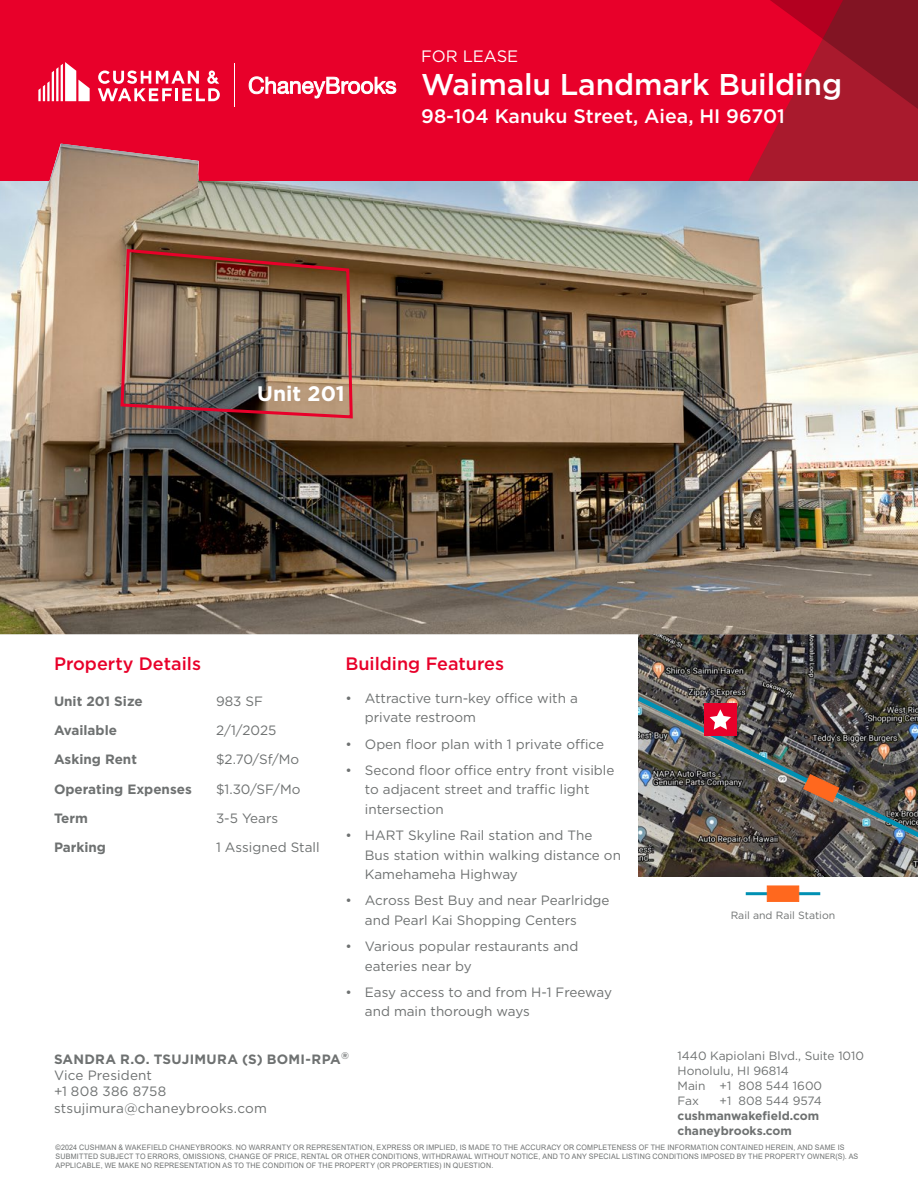
<style>
.page{position:relative;width:918px;height:1188px;background:#fff}
.page>*{position:absolute;margin:0;border:0;box-sizing:border-box;transform-origin:0 0}
.t1{font:500 30px "Gotham";letter-spacing:-.005em;color:#fff}
.t2{font:700 21px "Gotham";color:#fff}
.t3{font:500 19.5px "Gotham";color:#fff}
.t4{font:500 18px "Gotham";color:#e8002a}
.t5{font:16.5px "Gotham";color:#fff}
.t6{font:13.5px/19.5px "Gotham";color:#6e7171}
.t7{font:700 13.5px "Gotham";color:#6e7171}
.t8{font:12px/15px "Gotham";color:#6e7171}
.t9{font:700 12px/15px "Gotham";color:#6e7171}
.t10{font:10.5px "Gotham";color:#6e7171}
.t11{font:7.5px/9px "Arial";letter-spacing:.025em;color:#6e7171;scale:.95 1}
.s1{font-weight:700}
</style>
<div class="page">
<div style="left:0;top:0;width:918px;height:181px;background:#e8002a"></div>
<svg style="left:767px;top:0;width:151px;height:144px"></svg>
<hr style="left:234px;top:64px;width:1px;height:43px;background:#fff">
<svg style="left:38px;top:62px;width:52px;height:39px"></svg>
<svg style="left:98px;top:70px;width:122px;height:31px"></svg>
<svg style="left:248px;top:76px;width:149px;height:23px"></svg>
<img style="left:638px;top:634px;width:280px;height:242px">
<img style="left:0;top:144px;width:918px;height:490px">
<img style="left:638px;top:693px;width:280px;height:172px">
<div style="left:704px;top:703px;width:32px;height:33px;background:#e8002a"></div>
<svg style="left:710px;top:709px;width:21px;height:21px"></svg>
<svg style="left:803px;top:774px;width:37px;height:29px"></svg>
<hr style="left:746px;top:892px;width:74px;height:3px;background:#0090b3">
<div style="left:767px;top:886px;width:32px;height:16px;background:#ff681e;border:1px solid #ff681e"></div>
<img style="left:119px;top:247px;width:235px;height:173px">
<svg style="left:398px;top:283px;width:44px;height:12px"></svg>
<p class="t5" style="left:421px;top:45px;width:99px">FOR LEASE</p>
<h1 class="t1" style="left:421px;top:65px;width:422px">Waimalu Landmark Building</h1>
<h3 class="t3" style="left:421px;top:104px;width:365px">98-104 Kanuku Street, Aiea, HI 96701</h3>
<h2 class="t2" style="left:257px;top:380px;width:89px">Unit 201</h2>
<h3 class="t4" style="left:54px;top:652px;width:149px">Property Details</h3>
<p class="t7" style="left:54px;top:692px;width:90px">Unit 201 Size</p>
<p class="t6" style="left:216px;top:691px;width:49px">983 SF</p>
<p class="t7" style="left:54px;top:721px;width:65px">Available</p>
<p class="t6" style="left:216px;top:720px;width:62px">2/1/2025</p>
<p class="t7" style="left:54px;top:751px;width:84px">Asking Rent</p>
<p class="t6" style="left:216px;top:750px;width:85px">$2.70/Sf/Mo</p>
<p class="t7" style="left:54px;top:780px;width:139px">Operating Expenses</p>
<p class="t6" style="left:216px;top:779px;width:86px">$1.30/SF/Mo</p>
<p class="t7" style="left:54px;top:809px;width:36px">Term</p>
<p class="t6" style="left:216px;top:808px;width:64px">3-5 Years</p>
<p class="t7" style="left:54px;top:838px;width:54px">Parking</p>
<p class="t6" style="left:216px;top:837px;width:105px">1 Assigned Stall</p>
<h3 class="t4" style="left:345px;top:652px;width:160px">Building Features</h3>
<p class="t6" style="left:365px;top:688px;width:215px;text-indent:-19px">• Attractive turn-key office with a private restroom</p>
<p class="t6" style="left:345px;top:734px;width:260px">• Open floor plan with 1 private office</p>
<p class="t6" style="left:365px;top:760px;width:251px;text-indent:-19px">• Second floor office entry front visible to adjacent street and traffic light intersection</p>
<p class="t6" style="left:365px;top:825px;width:258px;text-indent:-19px">• HART Skyline Rail station and The<br>Bus station within walking distance on<br>Kamehameha Highway</p>
<p class="t6" style="left:365px;top:891px;width:246px;text-indent:-19px">• Across Best Buy and near Pearlridge and Pearl Kai Shopping Centers</p>
<p class="t6" style="left:365px;top:936px;width:215px;text-indent:-19px">• Various popular restaurants and eateries near by</p>
<p class="t6" style="left:365px;top:982px;width:249px;text-indent:-19px">• Easy access to and from H-1 Freeway and main thorough ways</p>
<p class="t6" style="left:54px;top:1051px;width:296px;line-height:16.2px"><span class="s1">SANDRA R.O. TSUJIMURA (S) BOMI-RPA</span><sup>®<br></sup>Vice President<br>+1 808 386 8758 stsujimura@chaneybrooks.com</p>
<p class="t10" style="left:731px;top:909px;width:106px">Rail and Rail Station</p>
<p class="t8" style="left:678px;top:1048px;width:188px">1440 Kapiolani Blvd., Suite 1010<br>Honolulu, HI 96814<br>Main +1 808 544 1600<br>Fax</p>
<p class="t8" style="left:720px;top:1093px;width:104px">+1 808 544 9574</p>
<p class="t9" style="left:678px;top:1109px;width:143px">cushmanwakefield.com chaneybrooks.com</p>
<p class="t11" style="left:56px;top:1143px;width:847px">©2024 CUSHMAN &amp; WAKEFIELD CHANEYBROOKS. NO WARRANTY OR REPRESENTATION, EXPRESS OR IMPLIED, IS MADE TO THE ACCURACY OR COMPLETENESS OF THE INFORMATION CONTAINED HEREIN, AND SAME IS<br>SUBMITTED SUBJECT TO ERRORS, OMISSIONS, CHANGE OF PRICE, RENTAL OR OTHER CONDITIONS, WITHDRAWAL WITHOUT NOTICE, AND TO ANY SPECIAL LISTING CONDITIONS IMPOSED BY THE PROPERTY OWNER(S). AS<br>APPLICABLE, WE MAKE NO REPRESENTATION AS TO THE CONDITION OF THE PROPERTY (OR PROPERTIES) IN QUESTION.</p>
</div>
